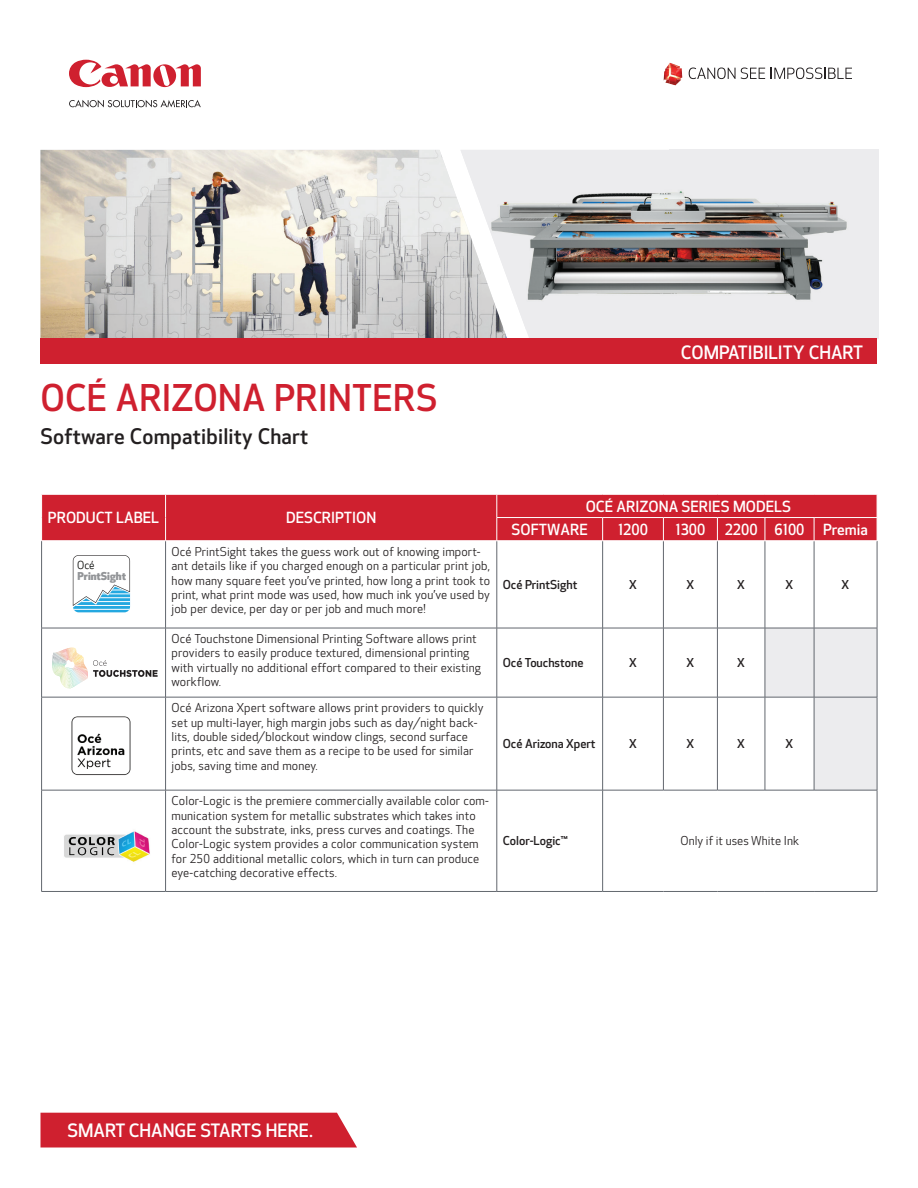
<style>
.page{position:relative;width:918px;height:1188px;background:#fff}
.page>*{position:absolute;margin:0;border:0;box-sizing:border-box;transform-origin:0 0}
.t1{font:500 36px "Optic Sans 301";letter-spacing:.01em;color:#cf202f}
.t2{font:500 21px "Optic Sans 301";letter-spacing:.01em;color:#231f20}
.t3{font:500 18px "Optic Sans 301";color:#fff}
.t4{font:500 15px/23.2px "Optic Sans 301";color:#fff}
.t5{font:12px/14.4px "Optic Sans 201";letter-spacing:.01em;color:#231f20}
.t6{font:500 12px "Optic Sans 301";color:#231f20}
.t7{font:10.65px "Optic Sans 501";color:#929497}
.t8{font:700 10.65px "Optic Sans 101";color:#040503}
</style>
<div class="page">
<div style="left:40px;top:1113px;width:317px;height:35px;background:#cf202f"></div>
<img style="left:40px;top:150px;width:421px;height:188px">
<svg style="left:461px;top:258px;width:418px;height:81px;fill:#ececee"></svg>
<img style="left:461px;top:150px;width:418px;height:108px">
<img style="left:500px;top:258px;width:379px;height:36px">
<div style="left:513px;top:294px;width:366px;height:35px;background:#ececee"></div>
<svg style="left:664px;top:63px;width:18px;height:22px"></svg>
<svg style="left:689px;top:68px;width:76px;height:11px"></svg>
<svg style="left:771px;top:68px;width:81px;height:11px"></svg>
<svg style="left:69px;top:100px;width:132px;height:7px"></svg>
<svg style="left:69px;top:60px;width:132px;height:27px"></svg>
<div style="left:40px;top:338px;width:838px;height:26px;background:#cf202f"></div>
<svg style="left:42px;top:542px;width:835px;height:349px"></svg>
<svg style="left:766px;top:629px;width:111px;height:161px"></svg>
<hr style="left:41px;top:541px;width:1px;height:87px;background:#62676e">
<hr style="left:165px;top:541px;width:1px;height:87px;background:#62676e">
<hr style="left:497px;top:541px;width:1px;height:87px;background:#62676e">
<hr style="left:602px;top:541px;width:1px;height:87px;background:#62676e">
<hr style="left:663px;top:541px;width:1px;height:87px;background:#62676e">
<hr style="left:717px;top:541px;width:1px;height:87px;background:#62676e">
<hr style="left:765px;top:541px;width:1px;height:87px;background:#62676e">
<hr style="left:814px;top:541px;width:1px;height:87px;background:#62676e">
<hr style="left:877px;top:541px;width:1px;height:87px;background:#62676e">
<hr style="left:41px;top:628px;width:125px;height:1px;background:#62676e">
<hr style="left:41px;top:628px;width:1px;height:69px;background:#62676e">
<hr style="left:166px;top:628px;width:331px;height:1px;background:#62676e">
<hr style="left:165px;top:628px;width:1px;height:69px;background:#62676e">
<hr style="left:497px;top:628px;width:106px;height:1px;background:#62676e">
<hr style="left:497px;top:628px;width:1px;height:69px;background:#62676e">
<hr style="left:603px;top:628px;width:60px;height:1px;background:#62676e">
<hr style="left:602px;top:628px;width:1px;height:69px;background:#62676e">
<hr style="left:663px;top:628px;width:54px;height:1px;background:#62676e">
<hr style="left:663px;top:628px;width:1px;height:69px;background:#62676e">
<hr style="left:717px;top:628px;width:48px;height:1px;background:#62676e">
<hr style="left:717px;top:628px;width:1px;height:69px;background:#62676e">
<hr style="left:765px;top:628px;width:49px;height:1px;background:#62676e">
<hr style="left:765px;top:628px;width:1px;height:69px;background:#62676e">
<hr style="left:814px;top:628px;width:63px;height:1px;background:#62676e">
<hr style="left:814px;top:628px;width:1px;height:69px;background:#62676e">
<hr style="left:877px;top:628px;width:1px;height:69px;background:#62676e">
<hr style="left:41px;top:697px;width:125px;height:1px;background:#62676e">
<hr style="left:41px;top:697px;width:1px;height:93px;background:#62676e">
<hr style="left:166px;top:697px;width:331px;height:1px;background:#62676e">
<hr style="left:165px;top:697px;width:1px;height:93px;background:#62676e">
<hr style="left:497px;top:697px;width:106px;height:1px;background:#62676e">
<hr style="left:497px;top:697px;width:1px;height:93px;background:#62676e">
<hr style="left:603px;top:697px;width:60px;height:1px;background:#62676e">
<hr style="left:602px;top:697px;width:1px;height:93px;background:#62676e">
<hr style="left:663px;top:697px;width:54px;height:1px;background:#62676e">
<hr style="left:663px;top:697px;width:1px;height:93px;background:#62676e">
<hr style="left:717px;top:697px;width:48px;height:1px;background:#62676e">
<hr style="left:717px;top:697px;width:1px;height:93px;background:#62676e">
<hr style="left:765px;top:697px;width:49px;height:1px;background:#62676e">
<hr style="left:765px;top:697px;width:1px;height:93px;background:#62676e">
<hr style="left:814px;top:697px;width:63px;height:1px;background:#62676e">
<hr style="left:814px;top:697px;width:1px;height:93px;background:#62676e">
<hr style="left:877px;top:697px;width:1px;height:93px;background:#62676e">
<hr style="left:41px;top:790px;width:125px;height:1px;background:#62676e">
<hr style="left:41px;top:790px;width:1px;height:101px;background:#62676e">
<hr style="left:166px;top:790px;width:331px;height:1px;background:#62676e">
<hr style="left:165px;top:790px;width:1px;height:101px;background:#62676e">
<hr style="left:497px;top:790px;width:106px;height:1px;background:#62676e">
<hr style="left:497px;top:790px;width:1px;height:101px;background:#62676e">
<hr style="left:603px;top:790px;width:60px;height:1px;background:#62676e">
<hr style="left:602px;top:790px;width:1px;height:101px;background:#62676e">
<hr style="left:663px;top:790px;width:54px;height:1px;background:#62676e">
<hr style="left:717px;top:790px;width:48px;height:1px;background:#62676e">
<hr style="left:765px;top:790px;width:49px;height:1px;background:#62676e">
<hr style="left:814px;top:790px;width:63px;height:1px;background:#62676e">
<hr style="left:877px;top:790px;width:1px;height:101px;background:#62676e">
<hr style="left:41px;top:891px;width:125px;height:1px;background:#62676e">
<hr style="left:166px;top:891px;width:331px;height:1px;background:#62676e">
<hr style="left:497px;top:891px;width:106px;height:1px;background:#62676e">
<hr style="left:603px;top:891px;width:60px;height:1px;background:#62676e">
<hr style="left:663px;top:891px;width:54px;height:1px;background:#62676e">
<hr style="left:717px;top:891px;width:48px;height:1px;background:#62676e">
<hr style="left:765px;top:891px;width:49px;height:1px;background:#62676e">
<hr style="left:814px;top:891px;width:63px;height:1px;background:#62676e">
<div style="left:41px;top:494px;width:836px;height:47px;background:#cf202f"></div>
<hr style="left:41px;top:541px;width:125px;height:1px;background:#fff">
<hr style="left:497px;top:541px;width:106px;height:1px;background:#fff">
<hr style="left:663px;top:541px;width:54px;height:1px;background:#fff">
<hr style="left:717px;top:541px;width:48px;height:1px;background:#fff">
<hr style="left:765px;top:541px;width:49px;height:1px;background:#fff">
<hr style="left:814px;top:541px;width:63px;height:1px;background:#fff">
<svg style="left:73px;top:555px;width:57px;height:57px"></svg>
<hr style="left:73px;top:590px;width:57px;height:1px;background:#fff">
<hr style="left:73px;top:594px;width:57px;height:1px;background:#fff">
<hr style="left:73px;top:597px;width:57px;height:1px;background:#fff">
<hr style="left:73px;top:601px;width:57px;height:1px;background:#fff">
<hr style="left:73px;top:605px;width:57px;height:1px;background:#fff">
<hr style="left:73px;top:609px;width:57px;height:1px;background:#fff">
<img style="left:52px;top:653px;width:1px;height:24px">
<svg style="left:53px;top:648px;width:105px;height:41px"></svg>
<img style="left:69px;top:714px;width:64px;height:63px">
<img style="left:64px;top:827px;width:86px;height:37px">
<h1 class="t1" style="left:40px;top:378px;width:398px">OCÉ ARIZONA PRINTERS</h1>
<h2 class="t2" style="left:40px;top:424px;width:269px">Software Compatibility Chart</h2>
<h3 class="t3" style="left:681px;top:343px;width:184px">COMPATIBILITY CHART</h3>
<p class="t4" style="left:48px;top:507px;width:113px">PRODUCT LABEL</p>
<p class="t4" style="left:286px;top:507px;width:92px">DESCRIPTION</p>
<p class="t8" style="left:77px;top:559px;width:19px">Océ</p>
<p class="t7" style="left:78px;top:570px;width:50px">PrintSight</p>
<p class="t5" style="left:172px;top:545px;width:320px">Océ PrintSight takes the guess work out of knowing import&shy;ant details like if you charged enough on a particular print job, how many square feet you’ve printed, how long a print took to print, what print mode was used, how much ink you’ve used by job per device, per day or per job and much more!</p>
<p class="t5" style="left:172px;top:632px;width:311px">Océ Touchstone Dimensional Printing Software allows print providers to easily produce textured, dimensional printing with virtually no additional effort compared to their existing workflow.</p>
<p class="t5" style="left:172px;top:701px;width:313px">Océ Arizona Xpert software allows print providers to quickly set up multi-layer, high margin jobs such as day/night back&shy;lits, double sided/blockout window clings, second surface prints, etc and save them as a recipe to be used for similar jobs, saving time and money.</p>
<p class="t5" style="left:172px;top:794px;width:319px">Color-Logic is the premiere commercially available color com&shy;munication system for metallic substrates which takes into account the substrate, inks, press curves and coatings. The Color-Logic system provides a color communication system for 250 additional metallic colors, which in turn can produce eye-catching decorative effects.</p>
<p class="t4" style="left:512px;top:495px;width:281px;text-indent:74px">OCÉ ARIZONA SERIES MODELS<br>SOFTWARE</p>
<p class="t4" style="left:618px;top:518px;width:31px">1200</p>
<p class="t4" style="left:675px;top:518px;width:31px">1300</p>
<p class="t4" style="left:725px;top:518px;width:81px">2200 6100</p>
<p class="t4" style="left:823px;top:518px;width:46px">Premia</p>
<p class="t6" style="left:503px;top:578px;width:76px">Océ PrintSight</p>
<p class="t6" style="left:629px;top:578px;width:9px">X</p>
<p class="t6" style="left:687px;top:578px;width:9px">X</p>
<p class="t6" style="left:737px;top:578px;width:9px">X</p>
<p class="t6" style="left:786px;top:578px;width:9px">X</p>
<p class="t6" style="left:842px;top:578px;width:9px">X</p>
<p class="t6" style="left:503px;top:656px;width:82px">Océ Touchstone</p>
<p class="t6" style="left:629px;top:656px;width:9px">X</p>
<p class="t6" style="left:686px;top:656px;width:9px">X</p>
<p class="t6" style="left:737px;top:656px;width:9px">X</p>
<p class="t6" style="left:503px;top:737px;width:94px">Océ Arizona Xpert</p>
<p class="t6" style="left:629px;top:737px;width:9px">X</p>
<p class="t6" style="left:686px;top:737px;width:9px">X</p>
<p class="t6" style="left:737px;top:737px;width:9px">X</p>
<p class="t6" style="left:786px;top:737px;width:9px">X</p>
<p class="t6" style="left:503px;top:834px;width:67px">Color-Logic™</p>
<p class="t5" style="left:681px;top:834px;width:120px">Only if it uses White Ink</p>
<h3 class="t3" style="left:68px;top:1120px;width:247px">SMART CHANGE STARTS HERE.</h3>
</div>
